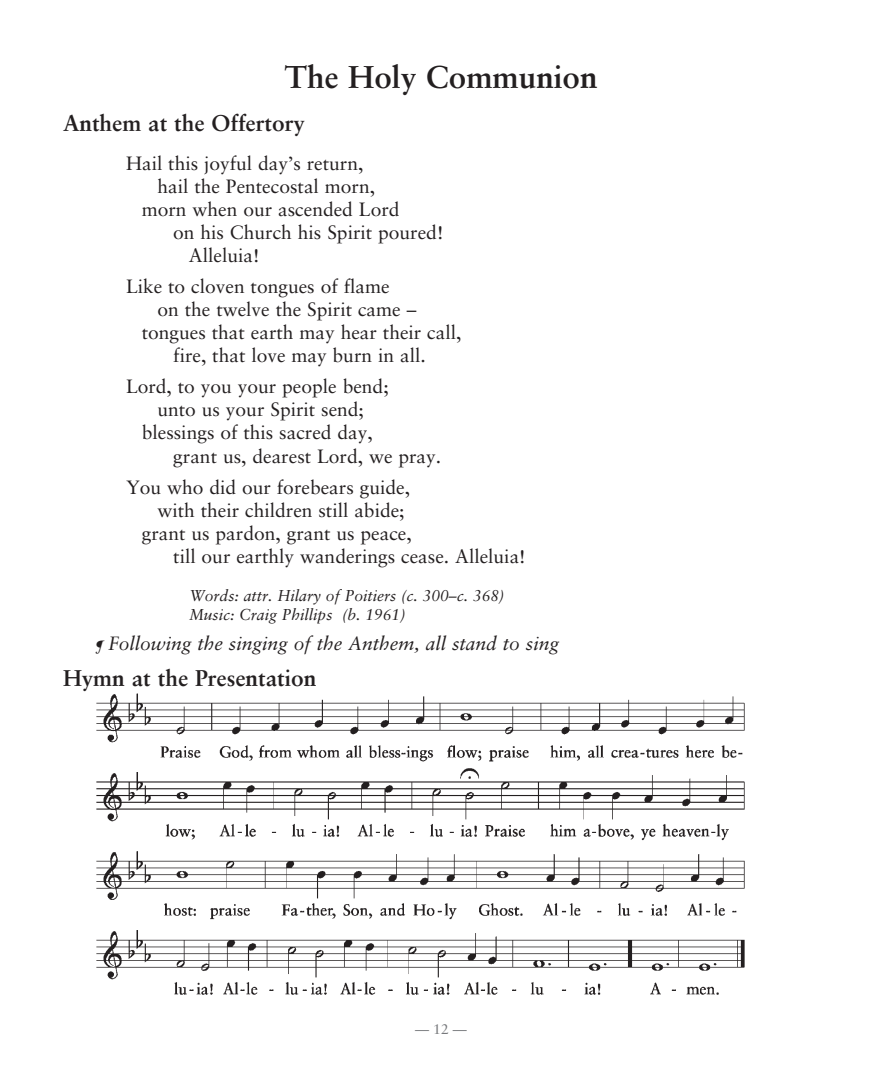
<style>
.page{position:relative;width:882px;height:1071px;background:#fff}
.page>*{position:absolute;margin:0;border:0;box-sizing:border-box;transform-origin:0 0}
.t1{font:700 31.5px "Sabon LT Pro";color:#231f20}
.t2{font:700 22.75px "Sabon LT Pro";color:#231f20}
.t3{font:19.25px/23.1px "Sabon LT Pro";color:#231f20}
.t4{font:italic 19.25px "Sabon LT Pro";color:#231f20}
.Normal2{font:italic 15.75px "Sabon LT Pro";color:#231f20}
.t5{font:14px "Sabon LT Pro";color:#76787b}
.s1{font-family:"Adobe Garamond Pro";font-size:17.5px}
</style>
<div class="page">
<img style="left:96px;top:693px;width:649px;height:302px">
<p class="t1" style="left:284px;top:57px;width:315px">The Holy Communion</p>
<p class="t2" style="left:63px;top:109px;width:244px">Anthem at the Offertory</p>
<p class="t3" style="left:126px;top:151px;width:239px">Hail this joyful day’s return,</p>
<p class="t3" style="left:157px;top:174px;width:219px">hail the Pentecostal morn,</p>
<p class="t3" style="left:142px;top:197px;width:259px">morn when our ascended Lord</p>
<p class="t3" style="left:173px;top:220px;width:272px">on his Church his Spirit poured!</p>
<p class="t3" style="left:189px;top:243px;width:72px">Alleluia!</p>
<p class="t3" style="left:126px;top:274px;width:265px">Like to cloven tongues of flame</p>
<p class="t3" style="left:157px;top:297px;width:260px">on the twelve the Spirit came –</p>
<p class="t3" style="left:142px;top:320px;width:321px">tongues that earth may hear their call,</p>
<p class="t3" style="left:173px;top:344px;width:254px">fire, that love may burn in all.</p>
<p class="t3" style="left:126px;top:374px;width:264px">Lord, to you your people bend;</p>
<p class="t3" style="left:157px;top:398px;width:208px">unto us your Spirit send;</p>
<p class="t3" style="left:142px;top:421px;width:233px">blessings of this sacred day,</p>
<p class="t3" style="left:173px;top:444px;width:269px">grant us, dearest Lord, we pray.</p>
<p class="t3" style="left:126px;top:475px;width:286px">You who did our forebears guide,</p>
<p class="t3" style="left:157px;top:498px;width:249px">with their children still abide;</p>
<p class="t3" style="left:173px;top:521px;width:354px;text-indent:-32px">grant us pardon, grant us peace,<br>till our earthly wanderings cease. Alleluia!</p>
<p class="Normal2" style="left:189px;top:585px;width:317px">Words: attr. Hilary of Poitiers (c. 300–c. 368)</p>
<p class="Normal2" style="left:189px;top:604px;width:218px">Music: Craig Phillips (b. 1961)</p>
<p class="t4" style="left:94px;top:632px;width:466px"><span class="s1">¶</span> Following the singing of the Anthem, all stand to sing</p>
<p class="t2" style="left:63px;top:663px;width:255px">Hymn at the Presentation</p>
<p class="t5" style="left:415px;top:1021px;width:53px">— 12 —</p>
</div>
